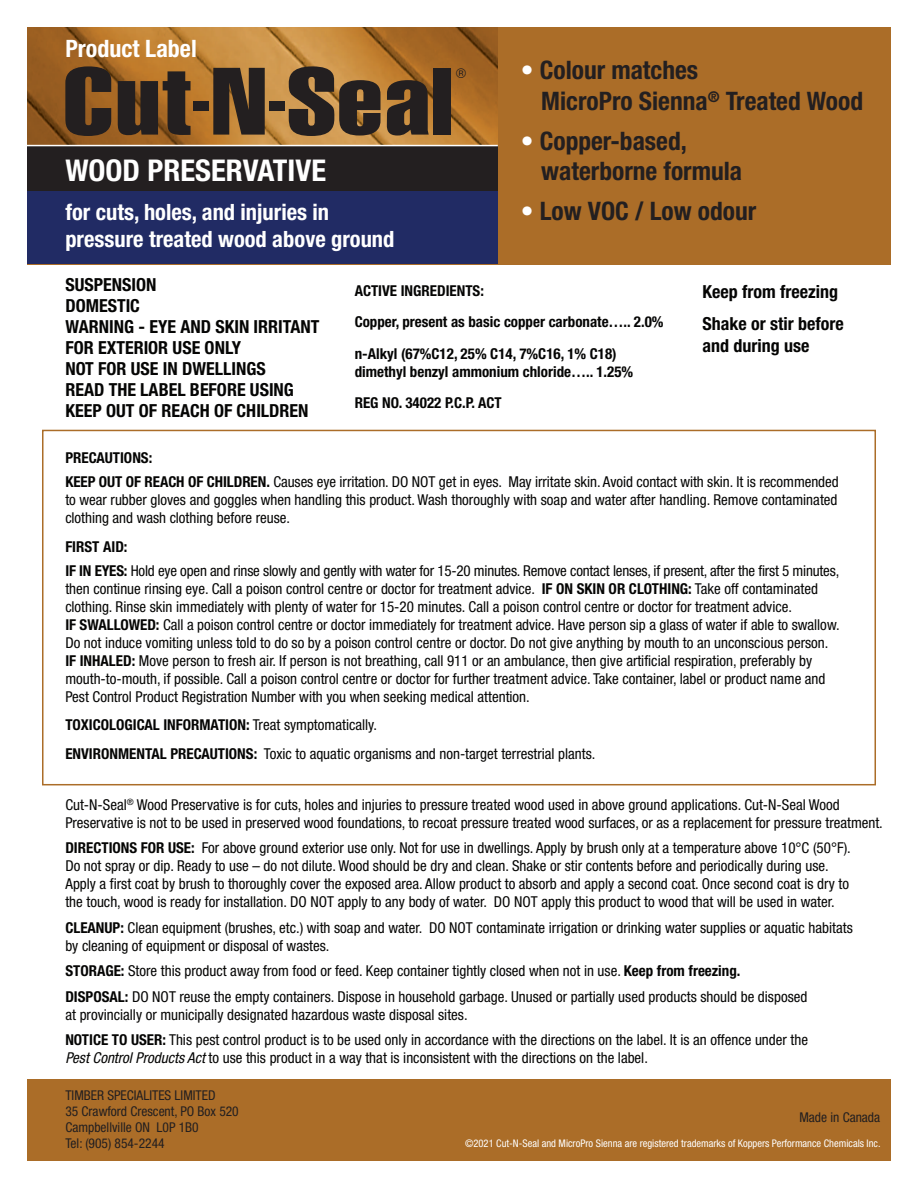
<style>
.page{position:relative;width:918px;height:1188px;background:#fff}
.page>*{position:absolute;margin:0;border:0;box-sizing:border-box;transform-origin:0 0}
.t1{font:700 condensed 30px "Helvetica Neue";color:#fff}
.t2{font:700 condensed 25.5px/30.6px "Helvetica Neue";color:#231f20}
.t3{font:700 condensed 24px "Helvetica Neue";color:#fff}
.t4{font:700 condensed 22.5px/27px "Helvetica Neue";color:#fff}
.t5{font:700 condensed 18px/21px "Helvetica Neue";color:#050504}
.t6{font:condensed 15px/18px "Helvetica Neue";color:#050504}
.t7{font:700 condensed 15px/31.5px "Helvetica Neue";color:#050504}
.t8{font:condensed 13.5px/16.2px "Helvetica Neue";color:#231f20}
.t9{font:13.5px "Helvetica";color:#231f20}
.t10{font:condensed 10.5px "Helvetica Neue";color:#fff}
.s1{color:#fff}
.s2{font-weight:700}
.s3{font-style:italic}
</style>
<div class="page">
<div style="left:27px;top:1079px;width:864px;height:82px;background:#ab6d28"></div>
<div style="left:42px;top:430px;width:834px;height:355px;border:2px solid #ab6d28"></div>
<div style="left:27px;top:27px;width:864px;height:237px;background:#ab6d28"></div>
<img style="left:27px;top:27px;width:471px;height:118px">
<div style="left:27px;top:146px;width:471px;height:46px;background:#231f20"></div>
<div style="left:27px;top:192px;width:471px;height:72px;background:#212b64"></div>
<hr style="left:27px;top:145px;width:471px;height:1px;background:#fff">
<svg style="left:65px;top:66px;width:46px;height:70px"></svg>
<svg style="left:118px;top:71px;width:73px;height:64px"></svg>
<div style="left:193px;top:101px;width:16px;height:10px;background:#231f20"></div>
<svg style="left:213px;top:68px;width:52px;height:67px;background:#3d3024"></svg>
<div style="left:269px;top:101px;width:16px;height:10px;background:#231f20"></div>
<svg style="left:289px;top:66px;width:92px;height:70px;background:#5c472e"></svg>
<svg style="left:387px;top:80px;width:42px;height:56px;background:#433325"></svg>
<div style="left:434px;top:68px;width:17px;height:67px;background:#231f20"></div>
<h3 class="t3" style="left:65px;top:39px;width:133px">Product Label</h3>
<h1 class="t1" style="left:65px;top:159px;width:262px">WOOD PRESERVATIVE</h1>
<h3 class="t4" style="left:65px;top:201px;width:331px">for cuts, holes, and injuries in pressure treated wood above ground</h3>
<p class="t9" style="left:456px;top:66px;width:11px">®</p>
<h2 class="t2" style="left:541px;top:58px;width:323px;text-indent:-20px"><span class="s1">•</span> Colour matches<br>MicroPro Sienna<sup>®</sup> Treated Wood</h2>
<h2 class="t2" style="left:541px;top:128px;width:202px;text-indent:-20px"><span class="s1">•</span> Copper-based, waterborne formula</h2>
<h2 class="t2" style="left:521px;top:198px;width:237px"><span class="s1">•</span> Low VOC / Low odour</h2>
<p class="t5" style="left:65px;top:276px;width:256px">SUSPENSION<br>DOMESTIC<br>WARNING - EYE AND SKIN IRRITANT<br>FOR EXTERIOR USE ONLY<br>NOT FOR USE IN DWELLINGS<br>READ THE LABEL BEFORE USING<br>KEEP OUT OF REACH OF CHILDREN</p>
<p class="t7" style="left:355px;top:277px;width:310px">ACTIVE INGREDIENTS:<br>Copper, present as basic copper carbonate….. 2.0% n-Alkyl (67%C12, 25% C14, 7%C16, 1% C18)</p>
<p class="t7" style="left:355px;top:358px;width:280px">dimethyl benzyl ammonium chloride….. 1.25%<br>REG NO. 34022 P.C.P. ACT</p>
<p class="t5" style="left:702px;top:278px;width:143px;line-height:32.1px">Keep from freezing<br>Shake or stir before</p>
<p class="t5" style="left:702px;top:337px;width:108px">and during use</p>
<p class="t6" style="left:65px;top:448px;width:775px;line-height:24px"><span class="s2">PRECAUTIONS:<br>KEEP OUT OF REACH OF CHILDREN.</span> Causes eye irritation. DO NOT get in eyes. May irritate skin. Avoid contact with skin. It is recommended</p>
<p class="t6" style="left:65px;top:493px;width:774px">to wear rubber gloves and goggles when handling this product. Wash thoroughly with soap and water after handling. Remove contaminated clothing and wash clothing before reuse.</p>
<p class="t6" style="left:65px;top:536px;width:775px;line-height:24px"><span class="s2">FIRST AID:<br>IF IN EYES:</span> Hold eye open and rinse slowly and gently with water for 15-20 minutes. Remove contact lenses, if present, after the first 5 minutes,</p>
<p class="t6" style="left:65px;top:581px;width:776px">then continue rinsing eye. Call a poison control centre or doctor for treatment advice. <span class="s2">IF ON SKIN OR CLOTHING:</span> Take off contaminated clothing. Rinse skin immediately with plenty of water for 15-20 minutes. Call a poison control centre or doctor for treatment advice.<br><span class="s2">IF SWALLOWED:</span> Call a poison control centre or doctor immediately for treatment advice. Have person sip a glass of water if able to swallow.<br>Do not induce vomiting unless told to do so by a poison control centre or doctor. Do not give anything by mouth to an unconscious person.<br><span class="s2">IF INHALED:</span> Move person to fresh air. If person is not breathing, call 911 or an ambulance, then give artificial respiration, preferably by mouth-to-mouth, if possible. Call a poison control centre or doctor for further treatment advice. Take container, label or product name and Pest Control Product Registration Number with you when seeking medical attention.</p>
<p class="t6" style="left:65px;top:712px;width:532px;line-height:28.5px"><span class="s2">TOXICOLOGICAL INFORMATION:</span> Treat symptomatically.<br><span class="s2">ENVIRONMENTAL PRECAUTIONS:</span> Toxic to aquatic organisms and non-target terrestrial plants.</p>
<p class="t6" style="left:65px;top:797px;width:819px">Cut-N-Seal<sup>®</sup> Wood Preservative is for cuts, holes and injuries to pressure treated wood used in above ground applications. Cut-N-Seal Wood<br>Preservative is not to be used in preserved wood foundations, to recoat pressure treated wood surfaces, or as a replacement for pressure treatment.</p>
<p class="t6" style="left:65px;top:841px;width:787px"><span class="s2">DIRECTIONS FOR USE:</span> For above ground exterior use only. Not for use in dwellings. Apply by brush only at a temperature above 10°C (50°F).<br>Do not spray or dip. Ready to use – do not dilute. Wood should be dry and clean. Shake or stir contents before and periodically during use.<br>Apply a first coat by brush to thoroughly cover the exposed area. Allow product to absorb and apply a second coat. Once second coat is dry to the touch, wood is ready for installation. DO NOT apply to any body of water. DO NOT apply this product to wood that will be used in water.</p>
<p class="t6" style="left:65px;top:920px;width:789px"><span class="s2">CLEANUP:</span> Clean equipment (brushes, etc.) with soap and water. DO NOT contaminate irrigation or drinking water supplies or aquatic habitats by cleaning of equipment or disposal of wastes.</p>
<p class="t6" style="left:65px;top:960px;width:744px;line-height:25.5px"><span class="s2">STORAGE:</span> Store this product away from food or feed. Keep container tightly closed when not in use. <span class="s2">Keep from freezing.<br>DISPOSAL:</span> DO NOT reuse the empty containers. Dispose in household garbage. Unused or partially used products should be disposed</p>
<p class="t6" style="left:65px;top:1003px;width:744px;line-height:25.5px">at provincially or municipally designated hazardous waste disposal sites.<br><span class="s2">NOTICE TO USER:</span> This pest control product is to be used only in accordance with the directions on the label. It is an offence under the</p>
<p class="t6" style="left:65px;top:1051px;width:584px"><span class="s3">Pest Control Products Act</span> to use this product in a way that is inconsistent with the directions on the label.</p>
<p class="t8" style="left:65px;top:1088px;width:175px">TIMBER SPECIALITES LIMITED<br>35 Crawford Crescent, PO Box 520<br>Campbellville ON L0P 1B0<br>Tel: (905) 854-2244</p>
<p class="t8" style="left:799px;top:1111px;width:82px">Made in Canada</p>
<p class="t10" style="left:465px;top:1140px;width:417px">©2021 Cut-N-Seal and MicroPro Sienna are registered trademarks of Koppers Performance Chemicals Inc.</p>
</div>
